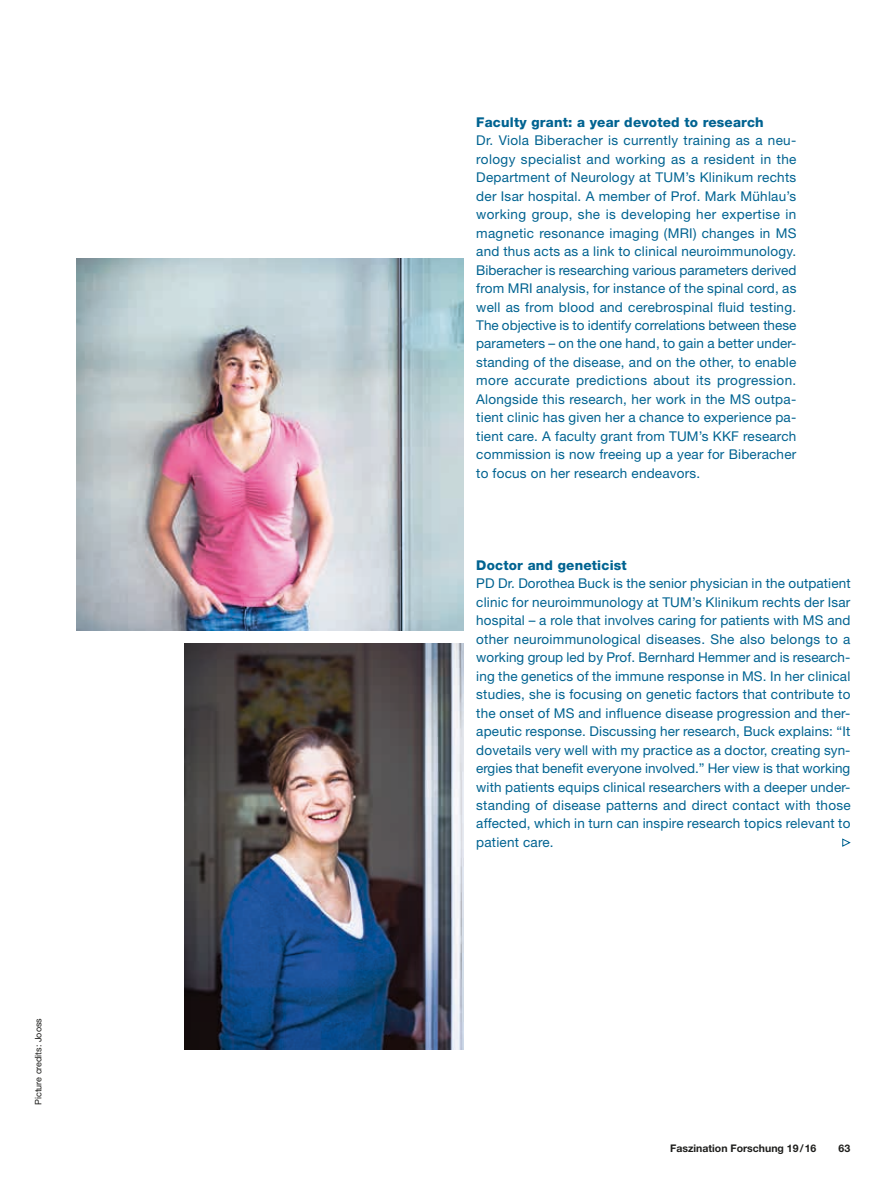
<style>
.page{position:relative;width:893px;height:1191px;background:#fff}
.page>*{position:absolute;margin:0;border:0;box-sizing:border-box;transform-origin:0 0}
.t1{font:13.5px/18.5px "Helvetica Neue LT Std";letter-spacing:.015em;color:#006391;text-align:justify}
.t2{font:800 13.5px "Helvetica Neue LT Std";letter-spacing:.015em;color:#006391}
.t3{font:700 10.5px "Helvetica Neue LT Std";color:#1d1d1b}
.t4{font:9px "Helvetica Neue LT Std";color:#1d1d1b}
</style>
<div class="page">
<img style="left:184px;top:643px;width:279px;height:406px">
<img style="left:77px;top:258px;width:386px;height:373px">
<svg style="left:842px;top:838px;width:9px;height:9px"></svg>
<p class="t4" style="left:33px;top:1105px;width:88px;rotate:-90deg">Picture credits: Jooss</p>
<p class="t2" style="left:476px;top:114px;width:289px">Faculty grant: a year devoted to research</p>
<p class="t1" style="left:476px;top:131px;width:322px">Dr. Viola Biberacher is currently training as a neu&shy;rology specialist and working as a resident in the Department of Neurology at TUM’s Klinikum rechts der Isar hospital. A member of Prof. Mark Mühlau’s working group, she is developing her expertise in magnetic resonance imaging (MRI) changes in MS and thus acts as a link to clinical neuroimmunology.<br>Biberacher is researching various parameters derived from MRI analysis, for instance of the spinal cord, as well as from blood and cerebrospinal fluid testing.<br>The objective is to identify correlations between these parameters – on the one hand, to gain a better under&shy;standing of the disease, and on the other, to enable more accurate predictions about its progression.<br>Alongside this research, her work in the MS outpa&shy;tient clinic has given her a chance to experience pa&shy;tient care. A faculty grant from TUM’s KKF research commission is now freeing up a year for Biberacher to focus on her research endeavors.</p>
<p class="t2" style="left:476px;top:557px;width:152px">Doctor and geneticist</p>
<p class="t1" style="left:476px;top:574px;width:376px">PD Dr. Dorothea Buck is the senior physician in the outpatient clinic for neuroimmunology at TUM’s Klinikum rechts der Isar hospital – a role that involves caring for patients with MS and other neuroimmunological diseases. She also belongs to a working group led by Prof. Bernhard Hemmer and is research&shy;ing the genetics of the immune response in MS. In her clinical studies, she is focusing on genetic factors that contribute to the onset of MS and influence disease progression and ther&shy;apeutic response. Discussing her research, Buck explains: “It dovetails very well with my practice as a doctor, creating syn&shy;ergies that benefit everyone involved.” Her view is that working with patients equips clinical researchers with a deeper under&shy;standing of disease patterns and direct contact with those affected, which in turn can inspire research topics relevant to patient care.</p>
<p class="t3" style="left:670px;top:1141px;width:148px">Faszination Forschung 19/16</p>
<p class="t3" style="left:838px;top:1141px;width:14px">63</p>
</div>
